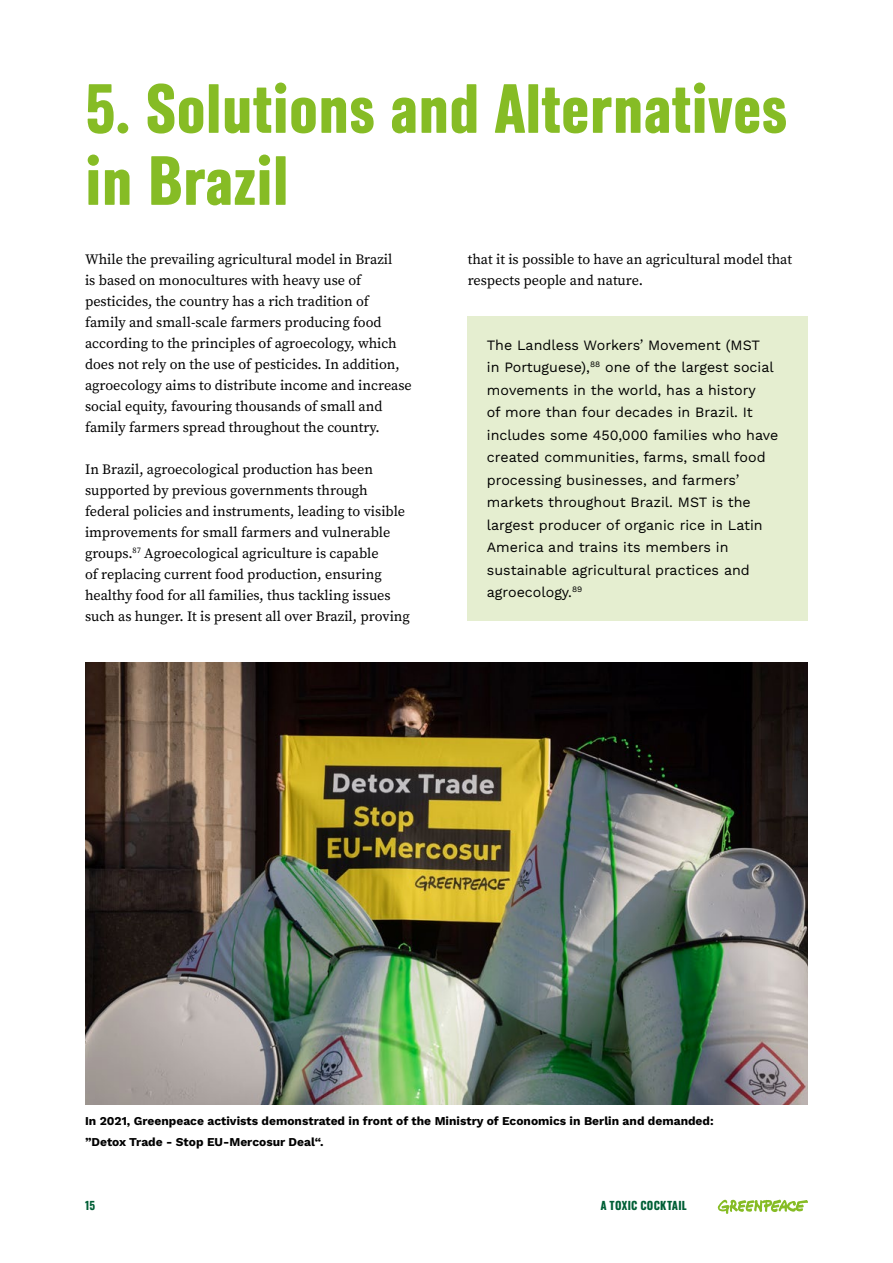
<style>
.page{position:relative;width:893px;height:1263px;background:#fff}
.page>*{position:absolute;margin:0;border:0;box-sizing:border-box;transform-origin:0 0}
.t1{font:60px/72px "Zodiac Sans";color:#86bc25}
.t2{font:14.25px/21px "Source Serif Pro";color:#000}
.t3{font:14.25px/22.5px "Work Sans";color:#000}
.t4{font:12px/21px "Work Sans";color:#000}
.t5{font:11.25px "Zodiac Sans";letter-spacing:.02em;color:#005f36}
.s1{font-family:"Source Serif Pro"}
</style>
<div class="page">
<svg style="left:718px;top:1199px;width:90px;height:15px"></svg>
<div style="left:468px;top:317px;width:340px;height:304px;background:#e5eed0"></div>
<img style="left:85px;top:663px;width:723px;height:442px">
<h1 class="t1" style="left:85px;top:76px;width:704px">5. Solutions and Alternatives in Brazil</h1>
<p class="t2" style="left:85px;top:249px;width:328px">While the prevailing agricultural model in Brazil<br>is based on monocultures with heavy use of pesticides, the country has a rich tradition of family and small-scale farmers producing food according to the principles of agroecology, which does not rely on the use of pesticides. In addition, agroecology aims to distribute income and increase social equity, favouring thousands of small and family farmers spread throughout the country.</p>
<p class="t2" style="left:85px;top:459px;width:326px">In Brazil, agroecological production has been supported by previous governments through federal policies and instruments, leading to visible improvements for small farmers and vulnerable groups.<sup>87</sup> Agroecological agriculture is capable<br>of replacing current food production, ensuring healthy food for all families, thus tackling issues such as hunger. It is present all over Brazil, proving</p>
<p class="t2" style="left:468px;top:249px;width:326px">that it is possible to have an agricultural model that respects people and nature.</p>
<p class="t3" style="left:487px;top:333px;width:293px">The Landless Workers<span class="s1">ʼ</span> Movement (MST<br>in Portuguese),<sup>88</sup> one of the largest social movements in the world, has a history<br>of more than four decades in Brazil. It includes some 450,000 families who have created communities, farms, small food processing businesses, and farmers<span class="s1">ʼ </span>markets throughout Brazil. MST is the largest producer of organic rice in Latin America and trains its members in sustainable agricultural practices and agroecology.<sup>89</sup></p>
<p class="t4" style="left:85px;top:1110px;width:630px">In 2021, Greenpeace activists demonstrated in front of the Ministry of Economics in Berlin and demanded: ”Detox Trade - Stop EU-Mercosur Deal“.</p>
<p class="t5" style="left:85px;top:1199px;width:12px">15</p>
<p class="t5" style="left:601px;top:1199px;width:87px">A TOXIC COCKTAIL</p>
</div>
